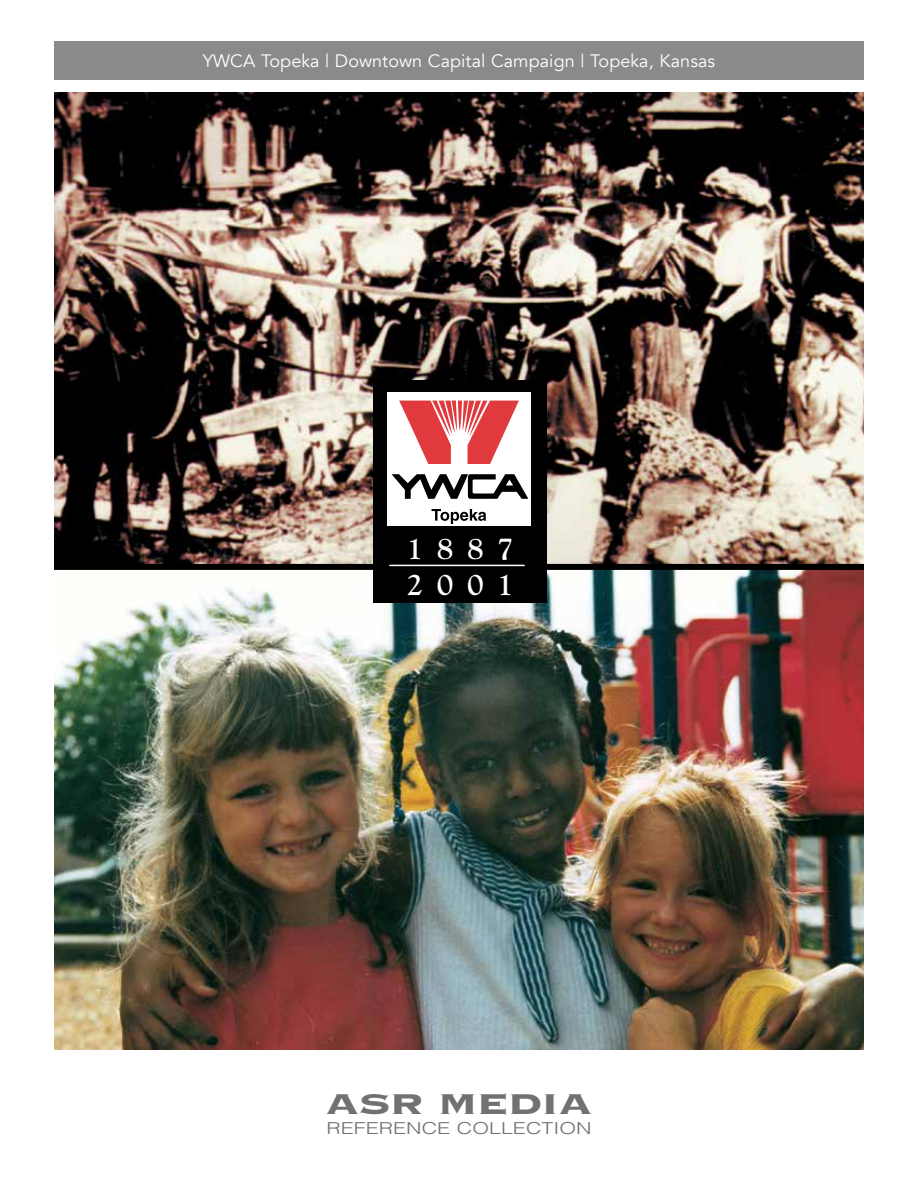
<style>
.page{position:relative;width:918px;height:1188px;background:#fff}
.page>*{position:absolute;margin:0;border:0;box-sizing:border-box;transform-origin:0 0}
.t1{font:37.5px "Copperplate Gothic Std 33 BC";letter-spacing:-.035em;color:#717073;scale:1.3 1}
.t2{font:700 30px/36px "Goudy";letter-spacing:.45em;color:#fff}
.t3{font:18px "Avenir";letter-spacing:.005em;color:#fff}
.t4{font:300 16.5px "Helvetica";color:#717073;scale:1.3 1}
</style>
<div class="page">
<div style="left:54px;top:42px;width:810px;height:38px;background:#888a8c"></div>
<img style="left:54px;top:93px;width:810px;height:471px">
<img style="left:54px;top:570px;width:810px;height:480px">
<div style="left:374px;top:381px;width:173px;height:222px;background:#000"></div>
<div style="left:54px;top:564px;width:810px;height:6px;background:#000"></div>
<hr style="left:389px;top:565px;width:136px;height:1px;background:#fff">
<div style="left:387px;top:392px;width:144px;height:134px;background:#fff"></div>
<svg style="left:392px;top:474px;width:136px;height:25px"></svg>
<svg style="left:399px;top:400px;width:120px;height:64px"></svg>
<svg style="left:432px;top:509px;width:54px;height:15px"></svg>
<p class="t3" style="left:203px;top:50px;width:514px">YWCA Topeka | Downtown Capital Campaign | Topeka, Kansas</p>
<h2 class="t2" style="left:407px;top:530px;width:109px">1887<br>2001</h2>
<h1 class="t1" style="left:325px;top:1086px;width:208px">ASR MEDIA</h1>
<p class="t4" style="left:326px;top:1114px;width:205px">REFERENCE COLLECTION</p>
</div>
